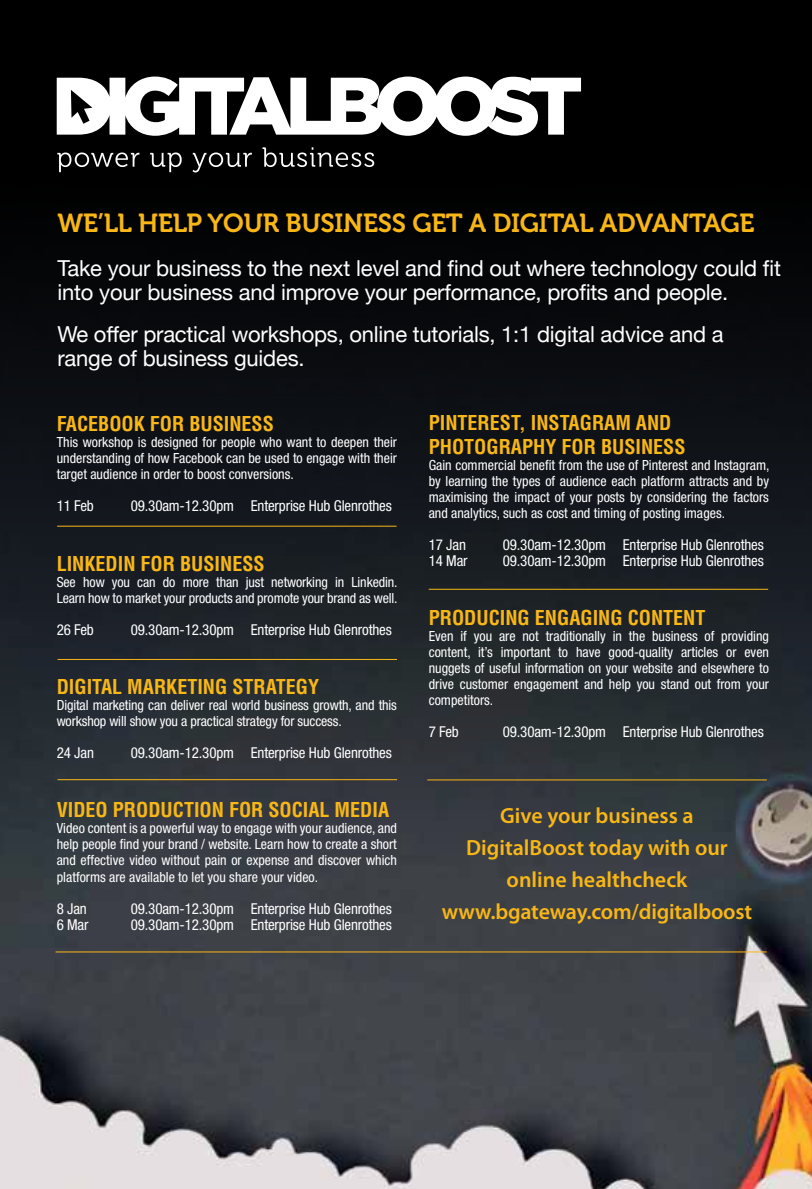
<style>
.page{position:relative;width:812px;height:1189px;background:#000}
.page>*{position:absolute;margin:0;border:0;box-sizing:border-box;transform-origin:0 0}
.t1{font:26px "Museo 700";letter-spacing:-.01em;color:#f9b716}
.t2{font:22px/24px "Helvetica Neue";letter-spacing:-.01em;color:#fff}
.t3{font:600 22px/32px "Myriad Pro";color:#f9b716;text-align:center}
.t4{font:700 condensed 20px/24px "Helvetica";color:#f9b716}
.t5{font:condensed 15px "Helvetica Neue LT Std";letter-spacing:-.01em;color:#fff}
.t6{font:condensed 14px/16px "Helvetica Neue LT Std";color:#fff;text-align:justify}
</style>
<div class="page">
<img style="left:0;top:76px;width:812px;height:1113px">
<svg style="left:57px;top:152px;width:82px;height:20px"></svg>
<svg style="left:150px;top:152px;width:32px;height:20px"></svg>
<svg style="left:192px;top:152px;width:60px;height:20px"></svg>
<svg style="left:262px;top:147px;width:112px;height:20px"></svg>
<svg style="left:57px;top:77px;width:524px;height:59px"></svg>
<hr style="left:56px;top:951px;width:710px;height:1px;background:#f9b716">
<hr style="left:57px;top:526px;width:339px;height:1px;background:#f9b716">
<hr style="left:429px;top:589px;width:339px;height:1px;background:#f9b716">
<hr style="left:58px;top:659px;width:339px;height:1px;background:#f9b716">
<hr style="left:427px;top:779px;width:339px;height:1px;background:#f9b716">
<hr style="left:58px;top:779px;width:339px;height:1px;background:#f9b716">
<h1 class="t1" style="left:58px;top:209px;width:698px">WE’LL HELP YOUR BUSINESS GET A DIGITAL ADVANTAGE</h1>
<h2 class="t2" style="left:58px;top:258px;width:725px">Take your business to the next level and find out where technology could fit into your business and improve your performance, profits and people.</h2>
<h2 class="t2" style="left:58px;top:324px;width:667px">We offer practical workshops, online tutorials, 1:1 digital advice and a range of business guides.</h2>
<h3 class="t4" style="left:57px;top:412px;width:219px">FACEBOOK FOR BUSINESS</h3>
<p class="t6" style="left:57px;top:434px;width:342px">This workshop is designed for people who want to deepen their understanding of how Facebook can be used to engage with their target audience in order to boost conversions.</p>
<p class="t5" style="left:57px;top:497px;width:39px">11 Feb</p>
<p class="t5" style="left:131px;top:497px;width:263px">09.30am-12.30pm Enterprise Hub Glenrothes</p>
<h3 class="t4" style="left:57px;top:551px;width:209px">LINKEDIN FOR BUSINESS</h3>
<p class="t6" style="left:57px;top:574px;width:342px">See how you can do more than just networking in Linkedin.<br>Learn how to market your products and promote your brand as well.</p>
<p class="t5" style="left:57px;top:621px;width:39px">26 Feb</p>
<p class="t5" style="left:131px;top:621px;width:263px">09.30am-12.30pm Enterprise Hub Glenrothes</p>
<h3 class="t4" style="left:57px;top:674px;width:264px">DIGITAL MARKETING STRATEGY</h3>
<p class="t6" style="left:57px;top:697px;width:342px">Digital marketing can deliver real world business growth, and this workshop will show you a practical strategy for success.</p>
<p class="t5" style="left:57px;top:744px;width:39px">24 Jan</p>
<p class="t5" style="left:131px;top:744px;width:263px">09.30am-12.30pm Enterprise Hub Glenrothes</p>
<h3 class="t4" style="left:57px;top:798px;width:334px">VIDEO PRODUCTION FOR SOCIAL MEDIA</h3>
<p class="t6" style="left:57px;top:820px;width:342px">Video content is a powerful way to engage with your audience, and help people find your brand / website. Learn how to create a short and effective video without pain or expense and discover which platforms are available to let you share your video.</p>
<p class="t5" style="left:57px;top:899px;width:32px">8 Jan</p>
<p class="t5" style="left:131px;top:899px;width:263px">09.30am-12.30pm Enterprise Hub Glenrothes</p>
<p class="t5" style="left:57px;top:915px;width:33px">6 Mar</p>
<p class="t5" style="left:131px;top:915px;width:263px">09.30am-12.30pm Enterprise Hub Glenrothes</p>
<h3 class="t4" style="left:429px;top:410px;width:258px">PINTEREST, INSTAGRAM AND<br>PHOTOGRAPHY FOR BUSINESS</h3>
<p class="t6" style="left:429px;top:457px;width:342px">Gain commercial benefit from the use of Pinterest and Instagram, by learning the types of audience each platform attracts and by maximising the impact of your posts by considering the factors and analytics, such as cost and timing of posting images.</p>
<p class="t5" style="left:429px;top:536px;width:39px">17 Jan</p>
<p class="t5" style="left:503px;top:536px;width:263px">09.30am-12.30pm Enterprise Hub Glenrothes</p>
<p class="t5" style="left:429px;top:552px;width:40px">14 Mar</p>
<p class="t5" style="left:503px;top:552px;width:263px">09.30am-12.30pm Enterprise Hub Glenrothes</p>
<h3 class="t4" style="left:429px;top:606px;width:278px">PRODUCING ENGAGING CONTENT</h3>
<p class="t6" style="left:429px;top:628px;width:342px">Even if you are not traditionally in the business of providing content, it’s important to have good-quality articles or even nuggets of useful information on your website and elsewhere to drive customer engagement and help you stand out from your competitors.</p>
<p class="t5" style="left:429px;top:723px;width:32px">7 Feb</p>
<p class="t5" style="left:503px;top:723px;width:263px">09.30am-12.30pm Enterprise Hub Glenrothes</p>
<h2 class="t3" style="left:442px;top:800px;width:312px">Give your business a<br>DigitalBoost today with our online healthcheck www.bgateway.com/digitalboost</h2>
</div>
